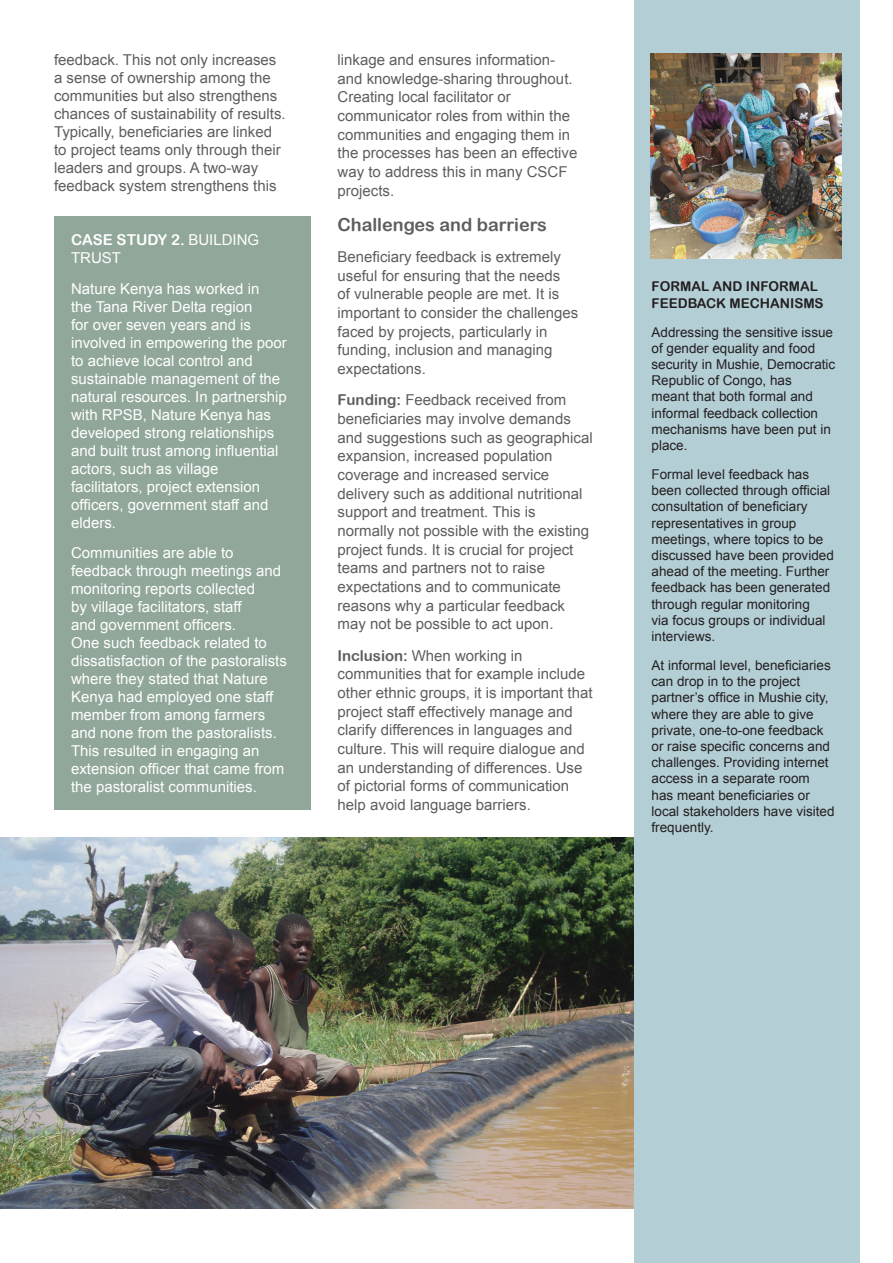
<style>
.page{position:relative;width:893px;height:1263px;background:#fff}
.page>*{position:absolute;margin:0;border:0;box-sizing:border-box;transform-origin:0 0}
.t1{font:18px "Arial Rounded MT Bold";color:#5d5e60}
.t2{font:15px/18.6px "Arial";color:#5d5e60}
.t3{font:15px/18px "Arial";color:#fff}
.t4{font:13.5px/16.2px "Arial";color:#231f20}
.t5{font:13.5px/16.2px "Arial Rounded MT Bold";color:#231f20}
.s1{font-family:"Arial Rounded MT Bold"}
</style>
<div class="page">
<img style="left:0;top:837px;width:634px;height:372px">
<div style="left:634px;top:0;width:226px;height:1263px;background:#b4ced5"></div>
<div style="left:54px;top:217px;width:256px;height:593px;background:#90a799"></div>
<img style="left:650px;top:53px;width:191px;height:205px">
<p class="t2" style="left:54px;top:51px;width:233px;line-height:18px">feedback. This not only increases a sense of ownership among the communities but also strengthens chances of sustainability of results.<br>Typically, beneficiaries are linked to project teams only through their leaders and groups. A two-way feedback system strengthens this</p>
<p class="t2" style="left:338px;top:51px;width:241px">linkage and ensures information&shy;and knowledge-sharing throughout.<br>Creating local facilitator or communicator roles from within the communities and engaging them in the processes has been an effective way to address this in many CSCF projects.</p>
<p class="t1" style="left:338px;top:214px;width:211px">Challenges and barriers</p>
<p class="t2" style="left:338px;top:248px;width:242px">Beneficiary feedback is extremely useful for ensuring that the needs<br>of vulnerable people are met. It is important to consider the challenges faced by projects, particularly in funding, inclusion and managing expectations.</p>
<p class="t2" style="left:338px;top:391px;width:257px"><span class="s1">Funding:</span> Feedback received from beneficiaries may involve demands and suggestions such as geographical expansion, increased population coverage and increased service delivery such as additional nutritional support and treatment. This is normally not possible with the existing project funds. It is crucial for project teams and partners not to raise expectations and to communicate reasons why a particular feedback may not be possible to act upon.</p>
<p class="t2" style="left:338px;top:646px;width:257px"><span class="s1">Inclusion:</span> When working in communities that for example include other ethnic groups, it is important that project staff effectively manage and clarify differences in languages and culture. This will require dialogue and an understanding of differences. Use of pictorial forms of communication help avoid language barriers.</p>
<p class="t3" style="left:71px;top:231px;width:190px"><span class="s1">CASE STUDY 2.</span> BUILDING<br>TRUST</p>
<p class="t3" style="left:71px;top:279px;width:217px">Nature Kenya has worked in<br>the Tana River Delta region<br>for over seven years and is involved in empowering the poor to achieve local control and sustainable management of the natural resources. In partnership with RPSB, Nature Kenya has developed strong relationships and built trust among influential actors, such as village facilitators, project extension officers, government staff and elders.</p>
<p class="t3" style="left:71px;top:544px;width:217px">Communities are able to feedback through meetings and monitoring reports collected<br>by village facilitators, staff<br>and government officers.<br>One such feedback related to dissatisfaction of the pastoralists where they stated that Nature<br>Kenya had employed one staff member from among farmers and none from the pastoralists.<br>This resulted in engaging an extension officer that came from the pastoralist communities.</p>
<p class="t5" style="left:652px;top:278px;width:174px">FORMAL AND INFORMAL<br>FEEDBACK MECHANISMS</p>
<p class="t4" style="left:652px;top:324px;width:185px">Addressing the sensitive issue of gender equality and food security in Mushie, Democratic<br>Republic of Congo, has<br>meant that both formal and informal feedback collection mechanisms have been put in place.</p>
<p class="t4" style="left:652px;top:466px;width:184px">Formal level feedback has been collected through official consultation of beneficiary representatives in group meetings, where topics to be discussed have been provided ahead of the meeting. Further feedback has been generated through regular monitoring<br>via focus groups or individual interviews.</p>
<p class="t4" style="left:652px;top:657px;width:185px">At informal level, beneficiaries can drop in to the project partner’s office in Mushie city, where they are able to give private, one-to-one feedback or raise specific concerns and challenges. Providing internet access in a separate room has meant beneficiaries or local stakeholders have visited frequently.</p>
</div>
